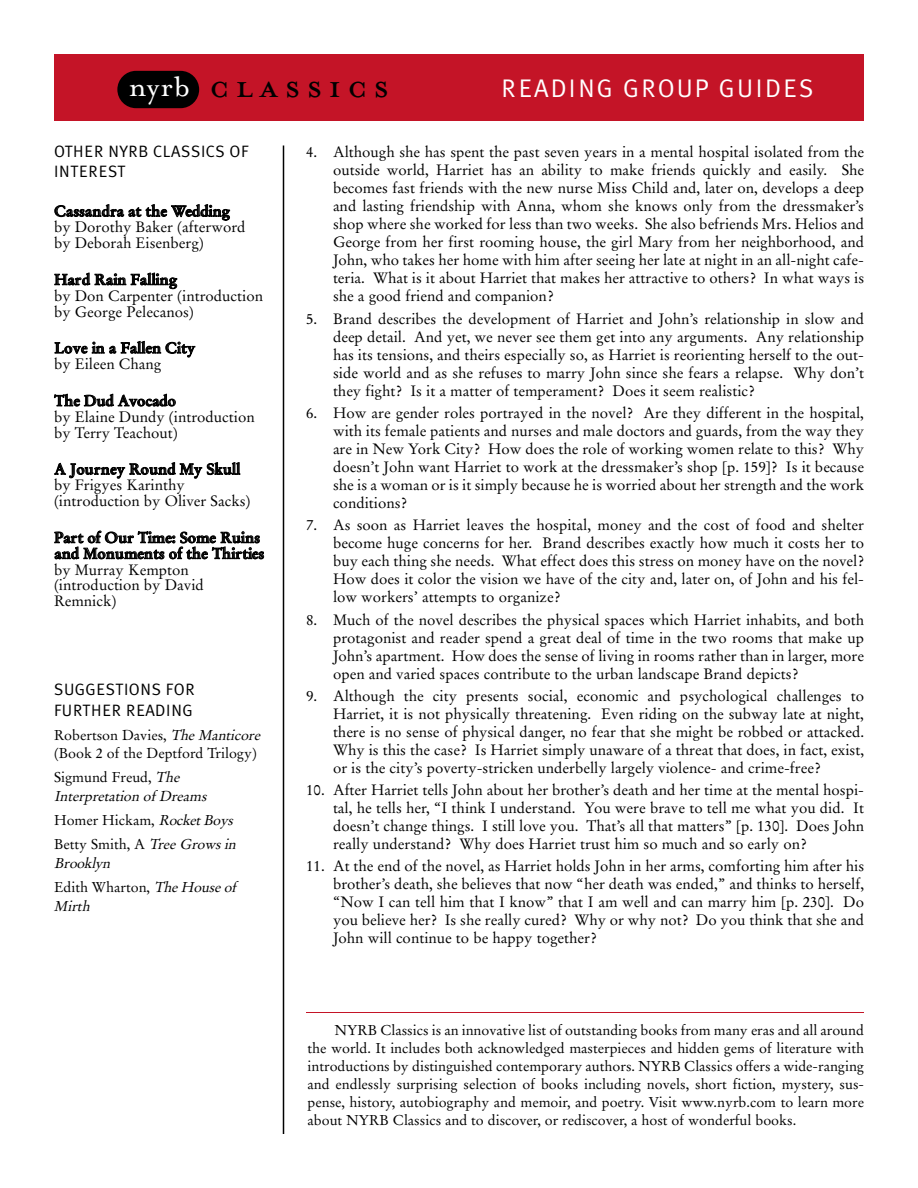
<style>
.page{position:relative;width:918px;height:1188px;background:#fff}
.page>*{position:absolute;margin:0;border:0;box-sizing:border-box;transform-origin:0 0}
.t1{font:44.7px "Mrs Eaves Petite Caps";letter-spacing:.14em;color:#000}
.t2{font:25.5px "Meta Plus Normal";letter-spacing:.09em;color:#fff}
.t3{font:16.5px/20.2px "Meta Plus Normal";letter-spacing:.035em;color:#000}
.t4{font:15px/18px "Stempel Garamond";color:#000;text-align:justify}
.t5{font:700 15px/15.9px "Stempel Garamond";color:#000}
.t6{font:14.25px/18px "Stempel Garamond";color:#000}
.t7{font:italic 14.25px/18.8px "Stempel Garamond";color:#000}
.s1{font-family:"Mrs Eaves Roman";font-size:32.25px;color:#fff}
.s2{font-style:italic}
.s3{font-style:normal}
</style>
<div class="page">
<div style="left:54px;top:54px;width:810px;height:66px;background:#c41427"></div>
<div style="left:117px;top:71px;width:82px;height:37px;background:#000;border-radius:19px"></div>
<hr style="left:283px;top:146px;width:1px;height:988px;background:#000">
<hr style="left:306px;top:1012px;width:558px;height:1px;background:#c41427">
<h1 class="t1" style="left:129px;top:56px;width:262px"><span class="s1">nyrb</span> classics</h1>
<h2 class="t2" style="left:502px;top:74px;width:313px">READING GROUP GUIDES</h2>
<p class="t3" style="left:54px;top:141px;width:196px">OTHER NYRB CLASSICS OF<br>INTEREST</p>
<p class="t5" style="left:54px;top:205px;width:177px">Cassandra at the Wedding</p>
<p class="t4" style="left:54px;top:221px;width:193px;line-height:15.8px">by Dorothy Baker (afterword by Deborah Eisenberg)</p>
<p class="t5" style="left:54px;top:273px;width:124px">Hard Rain Falling</p>
<p class="t4" style="left:54px;top:289px;width:211px;line-height:15.8px">by Don Carpenter (introduction by George Pelecanos)</p>
<p class="t5" style="left:54px;top:341px;width:142px">Love in a Fallen City</p>
<p class="t4" style="left:54px;top:356px;width:109px">by Eileen Chang</p>
<p class="t5" style="left:54px;top:394px;width:123px">The Dud Avocado</p>
<p class="t4" style="left:54px;top:410px;width:202px;line-height:15.8px">by Elaine Dundy (introduction by Terry Teachout)</p>
<p class="t5" style="left:54px;top:463px;width:187px">A Journey Round My Skull</p>
<p class="t4" style="left:54px;top:479px;width:198px;line-height:15.8px">by Frigyes Karinthy (introduction by Oliver Sacks)</p>
<p class="t5" style="left:54px;top:531px;width:212px">Part of Our Time: Some Ruins and Monuments of the Thirties</p>
<p class="t4" style="left:54px;top:563px;width:151px;line-height:15.8px;text-align:left">by Murray Kempton (introduction by David<br>Remnick)</p>
<p class="t3" style="left:54px;top:680px;width:142px">SUGGESTIONS FOR<br>FURTHER READING</p>
<p class="t6" style="left:54px;top:727px;width:211px;line-height:18.8px">Robertson Davies, <span class="s2">The Manticore </span>(Book 2 of the Deptford Trilogy)</p>
<p class="t7" style="left:54px;top:769px;width:157px"><span class="s3">Sigmund Freud,</span> The<br>Interp retation of Dreams</p>
<p class="t6" style="left:54px;top:810px;width:186px;line-height:24.2px">Homer Hickam, <span class="s2">RocketBoys<br></span>Betty Smith, A <span class="s2">Tree Growsin</span></p>
<p class="t7" style="left:54px;top:852px;width:184px;line-height:24.2px">Brooklyn<br><span class="s3">Edith Wharton,</span> TheHouseof</p>
<p class="t7" style="left:54px;top:898px;width:40px">Mirth</p>
<p class="t4" style="left:333px;top:144px;width:533px;text-indent:-27px">4. Although she has spent the past seven years in a mental hospital isolated from the outside world, Harriet has an ability to make friends quickly and easily. She becomes fast friends with the new nurse Miss Child and, later on, develops a deep and lasting friendship with Anna, whom she knows only from the dressmaker’s shop where she worked for less than two weeks. She also befriends Mrs. Helios and George from her first rooming house, the girl Mary from her neighborhood, and John, who takes her home with him after seeing her late at night in an all-night cafe&shy;teria. What is it about Harriet that makes her attractive to others? In what ways is she a good friend and companion?</p>
<p class="t4" style="left:333px;top:311px;width:533px;text-indent:-27px">5. Brand describes the development of Harriet and John’s relationship in slow and deep detail. And yet, we never see them get into any arguments. Any relationship has its tensions, and theirs especially so, as Harriet is reorienting herself to the out&shy;side world and as she refuses to marry John since she fears a relapse. Why don’t they fight? Is it a matter of temperament? Does it seem realistic?</p>
<p class="t4" style="left:333px;top:405px;width:533px;text-indent:-27px">6. How are gender roles portrayed in the novel? Are they different in the hospital, with its female patients and nurses and male doctors and guards, from the way they are in New York City? How does the role of working women relate to this? Why doesn’t John want Harriet to work at the dressmaker’s shop [p. 159]? Is it because she is a woman or is it simply because he is worried about her strength and the work conditions?</p>
<p class="t4" style="left:333px;top:517px;width:533px;text-indent:-27px">7. As soon as Harriet leaves the hospital, money and the cost of food and shelter become huge concerns for her. Brand describes exactly how much it costs her to buy each thing she needs. What effect does this stress on money have on the novel?<br>How does it color the vision we have of the city and, later on, of John and his fel&shy;low workers’ attempts to organize?</p>
<p class="t4" style="left:333px;top:612px;width:533px;text-indent:-27px">8. Much of the novel describes the physical spaces which Harriet inhabits, and both protagonist and reader spend a great deal of time in the two rooms that make up John’s apartment. How does the sense of living in rooms rather than in larger, more open and varied spaces contribute to the urban landscape Brand depicts?</p>
<p class="t4" style="left:333px;top:688px;width:533px;text-indent:-27px">9. Although the city presents social, economic and psychological challenges to Harriet, it is not physically threatening. Even riding on the subway late at night, there is no sense of physical danger, no fear that she might be robbed or attacked.<br>Why is this the case? Is Harriet simply unaware of a threat that does, in fact, exist, or is the city’s poverty-stricken underbelly largely violence- and crime-free?</p>
<p class="t4" style="left:333px;top:782px;width:533px;text-indent:-27px">10. After Harriet tells John about her brother’s death and her time at the mental hospi&shy;tal, he tells her, “I think I understand. You were brave to tell me what you did. It doesn’t change things. I still love you. That’s all that matters” [p. 130]. Does John really understand? Why does Harriet trust him so much and so early on?</p>
<p class="t4" style="left:333px;top:859px;width:533px;text-indent:-27px">11. At the end of the novel, as Harriet holds John in her arms, comforting him after his brother’s death, she believes that now “her death was ended,” and thinks to herself, “Now I can tell him that I know” that I am well and can marry him [p. 230]. Do you believe her? Is she really cured? Why or why not? Do you think that she and John will continue to be happy together?</p>
<p class="t6" style="left:308px;top:1022px;width:558px;text-align:justify;text-indent:27px">NYRB Classics is an innovative list of outstanding books from many eras and all around the world. It includes both acknowledged masterpieces and hidden gems of literature with introductions by distinguished contemporary authors. NYRB Classics offers a wide-ranging and endlessly surprising selection of books including novels, short fiction, mystery, sus&shy;pense, history, autobiography and memoir, and poetry. Visit www.nyrb.com to learn more about NYRB Classics and to discover, or rediscover, a host of wonderful books.</p>
</div>
